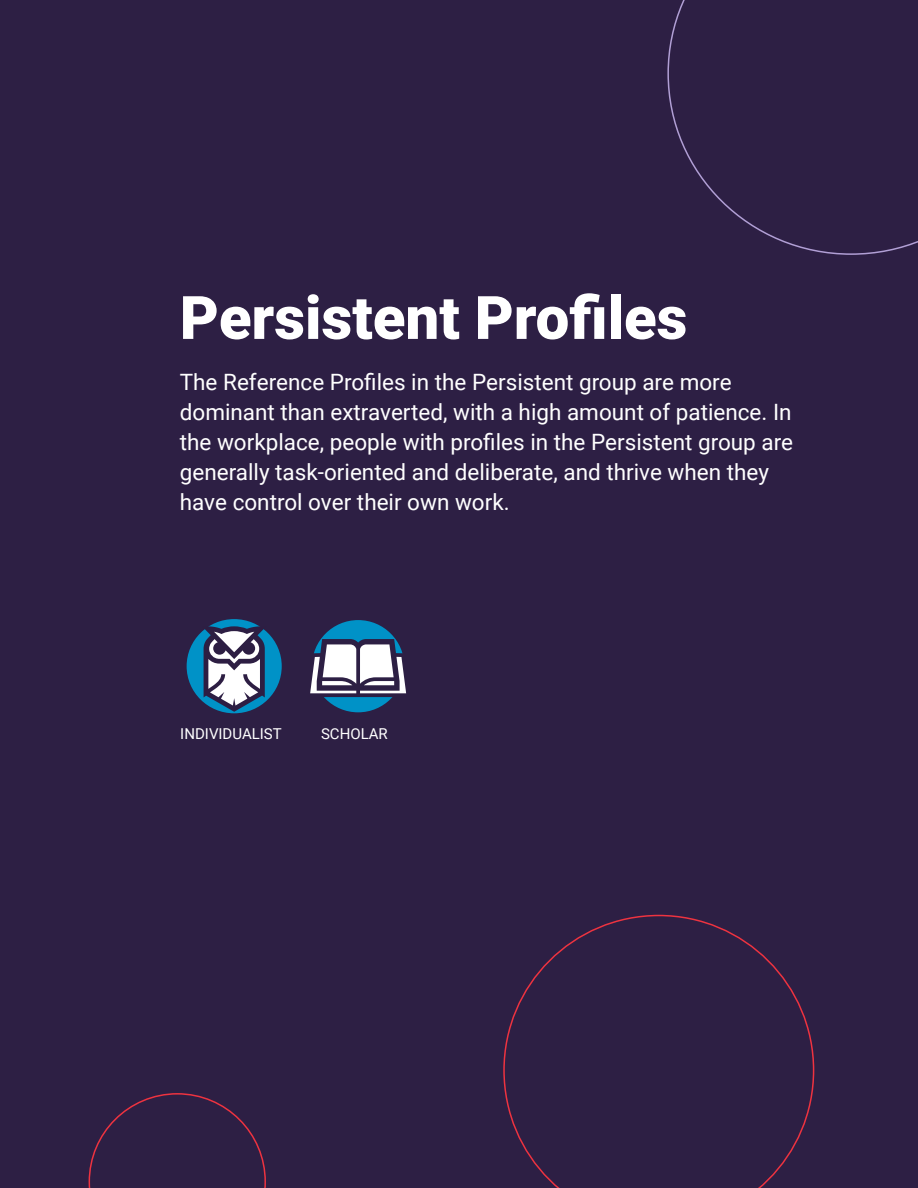
<style>
.page{position:relative;width:918px;height:1188px;background:#2d1f44}
.page>*{position:absolute;margin:0;border:0;box-sizing:border-box;transform-origin:0 0}
.t1{font:900 60px "Roboto";color:#fff}
.t2{font:22.5px/30px "Roboto";color:#fff}
.t3{font:15px "Roboto";color:#fff}
</style>
<div class="page">
<svg style="left:667px;top:0;width:251px;height:255px"></svg>
<svg style="left:503px;top:915px;width:311px;height:273px"></svg>
<svg style="left:89px;top:1093px;width:177px;height:95px"></svg>
<div style="left:187px;top:619px;width:95px;height:94px;background:#0092c7;border-radius:50%"></div>
<svg style="left:202px;top:626px;width:64px;height:86px"></svg>
<div style="left:312px;top:620px;width:92px;height:92px;background:#0092c7;border-radius:50%"></div>
<svg style="left:310px;top:639px;width:96px;height:58px;background:#9a97a9"></svg>
<h1 class="t1" style="left:180px;top:276px;width:509px">Persistent Profiles</h1>
<p class="t2" style="left:180px;top:366px;width:615px">The Reference Profiles in the Persistent group are more dominant than extraverted, with a high amount of patience. In the workplace, people with profiles in the Persistent group are generally task-oriented and deliberate, and thrive when they have control over their own work.</p>
<p class="t3" style="left:180px;top:723px;width:103px">INDIVIDUALIST</p>
<p class="t3" style="left:321px;top:723px;width:68px">SCHOLAR</p>
</div>
